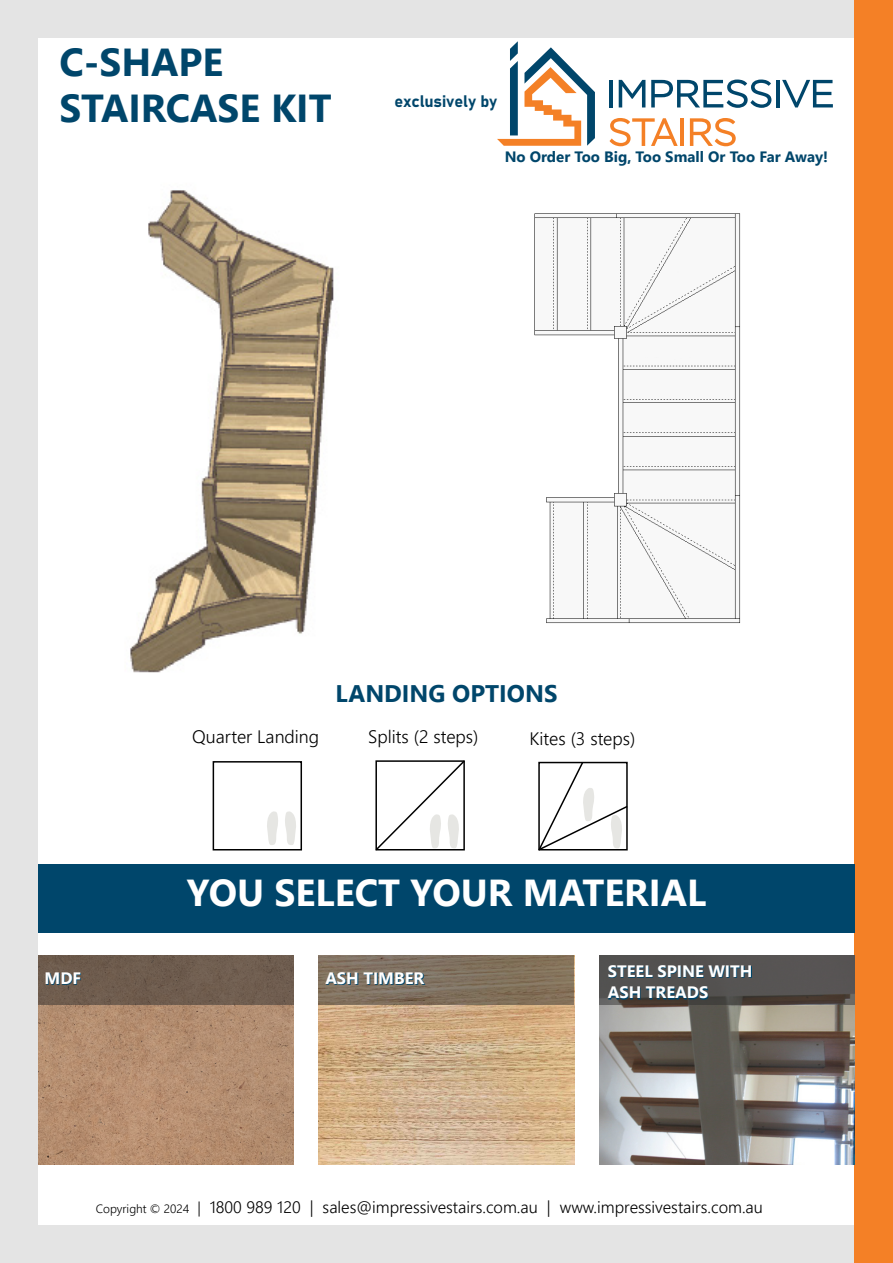
<style>
.page{position:relative;width:893px;height:1263px;background:#e4e4e4}
.page>*{position:absolute;margin:0;border:0;box-sizing:border-box;transform-origin:0 0}
.t1{font:700 39px "Nirmala UI";color:#00466b}
.t2{font:700 37.5px "Nirmala UI";color:#fff}
.t3{font:700 24px "Nirmala UI";color:#00466b}
.t4{font:300 18px "Nirmala UI";color:#000}
.t5{font:300 16.5px "Nirmala UI";color:#000}
.t6{font:700 16.5px "Nirmala UI";color:#fff}
.t7{font:16.5px "Bahnschrift";color:#00466b}
.t8{font:700 15px "Nirmala UI";color:#00466b}
.s1{font-size:12px}
.s2{font-size:15px}
</style>
<div class="page">
<div style="left:38px;top:38px;width:817px;height:1187px;background:#fff"></div>
<div style="left:855px;top:0;width:38px;height:1263px;background:#f48026"></div>
<svg style="left:497px;top:41px;width:98px;height:105px"></svg>
<hr style="left:609px;top:80px;width:4px;height:27px;background:#00466b">
<svg style="left:619px;top:80px;width:26px;height:27px"></svg>
<svg style="left:651px;top:80px;width:120px;height:28px"></svg>
<hr style="left:776px;top:80px;width:3px;height:27px;background:#00466b">
<svg style="left:782px;top:80px;width:51px;height:27px"></svg>
<svg style="left:609px;top:118px;width:69px;height:28px"></svg>
<hr style="left:681px;top:118px;width:3px;height:28px;background:#f48026">
<svg style="left:690px;top:118px;width:46px;height:28px"></svg>
<div style="left:38px;top:864px;width:817px;height:68px;background:#00466b"></div>
<img style="left:38px;top:1005px;width:255px;height:160px">
<img style="left:600px;top:1005px;width:255px;height:160px">
<img style="left:319px;top:1005px;width:255px;height:160px">
<div style="left:38px;top:955px;width:255px;height:50px;background:#6f5c4e"></div>
<svg style="left:47px;top:973px;width:34px;height:11px"></svg>
<svg style="left:319px;top:955px;width:255px;height:50px;background:#80705d"></svg>
<svg style="left:326px;top:973px;width:99px;height:12px"></svg>
<svg style="left:600px;top:955px;width:255px;height:50px;background:#524e4c"></svg>
<svg style="left:609px;top:966px;width:143px;height:33px;background:#3a4d56"></svg>
<img style="left:130px;top:190px;width:204px;height:483px">
<img style="left:534px;top:213px;width:207px;height:410px">
<div style="left:213px;top:761px;width:89px;height:89px;background:#fff;border:2px solid #000"></div>
<svg style="left:267px;top:811px;width:11px;height:34px"></svg>
<svg style="left:285px;top:811px;width:11px;height:34px"></svg>
<svg style="left:375px;top:760px;width:90px;height:91px"></svg>
<svg style="left:538px;top:761px;width:90px;height:90px"></svg>
<p class="t1" style="left:59px;top:30px;width:165px">C-SHAPE</p>
<p class="t1" style="left:59px;top:77px;width:274px">STAIRCASE KIT</p>
<p class="t7" style="left:395px;top:89px;width:104px">exclusively by</p>
<p class="t8" style="left:505px;top:144px;width:325px">No Order Too Big, Too Small Or Too Far Away!</p>
<p class="t3" style="left:335px;top:673px;width:223px">LANDING OPTIONS</p>
<p class="t4" style="left:192px;top:722px;width:128px">Quarter Landing</p>
<p class="t4" style="left:368px;top:722px;width:112px">Splits (2 steps)</p>
<p class="t4" style="left:530px;top:724px;width:107px">Kites (3 steps)</p>
<p class="t2" style="left:187px;top:862px;width:521px">YOU SELECT YOUR MATERIAL</p>
<p class="t6" style="left:45px;top:964px;width:38px">MDF</p>
<p class="t6" style="left:325px;top:964px;width:100px">ASH TIMBER</p>
<p class="t6" style="left:608px;top:957px;width:146px">STEEL SPINE WITH</p>
<p class="t6" style="left:608px;top:979px;width:102px">ASH TREADS</p>
<p class="t5" style="left:96px;top:1194px;width:669px"><span class="s1">Copyright © 2024</span> <span class="s2">|</span> 1800 989 120 | sales@impressivestairs.com.au | www.impressivestairs.com.au</p>
</div>
